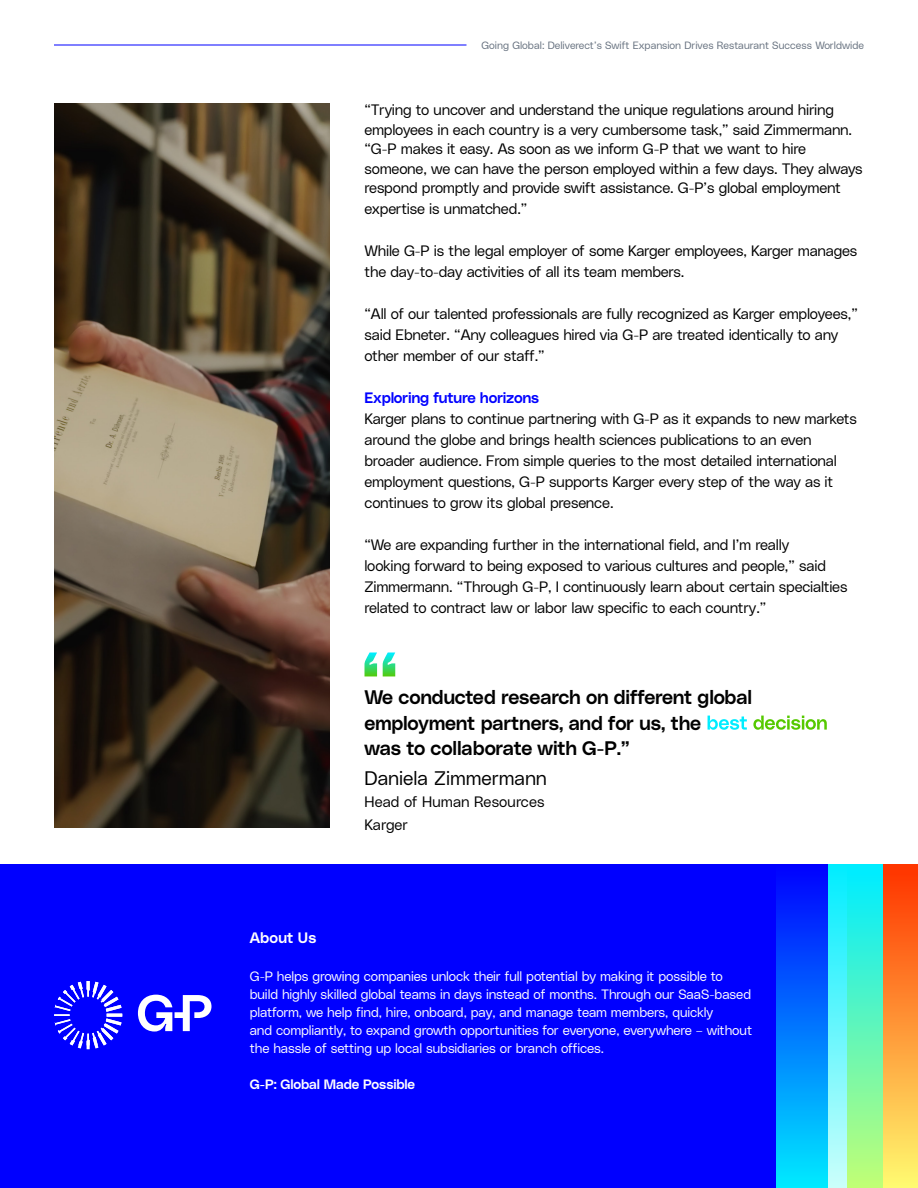
<style>
.page{position:relative;width:918px;height:1188px;background:#fff}
.page>*{position:absolute;margin:0;border:0;box-sizing:border-box;transform-origin:0 0}
.t1{font:19.5px/25.5px "GP Poly Sans Median";letter-spacing:-.01em;color:#000}
.t2{font:19.5px "GP Poly Sans Slim";color:#000}
.t3{font:15px/21px "GP Poly Sans Slim";letter-spacing:-.015em;color:#000}
.t4{font:15px "GP Poly Sans Median";letter-spacing:-.015em;color:#00f}
.t5{font:15px "GP Poly Sans Median";letter-spacing:.01em;color:#fff}
.t6{font:13.5px/18px "GP Poly Sans Slim";letter-spacing:-.01em;color:#fff}
.t7{font:13.5px "GP Poly Sans Median";letter-spacing:-.01em;color:#fff}
.t8{font:10.5px "GP Poly Sans Slim";color:#66717f}
.s1{color:#fff}
</style>
<div class="page">
<hr style="left:54px;top:45px;width:412px;height:1px;background:#00f">
<div style="left:0;top:864px;width:918px;height:324px;background:#00f"></div>
<svg style="left:54px;top:981px;width:68px;height:68px"></svg>
<svg style="left:138px;top:995px;width:74px;height:37px"></svg>
<div style="left:777px;top:864px;width:55px;height:324px;background:linear-gradient(to bottom,#00f,#00eaff)"></div>
<div style="left:828px;top:864px;width:32px;height:324px;background:linear-gradient(to bottom,#00edff,#cbfffb)"></div>
<div style="left:848px;top:864px;width:43px;height:324px;background:linear-gradient(to bottom,#00edff,#c0ff75)"></div>
<div style="left:884px;top:864px;width:34px;height:324px;background:linear-gradient(to bottom,#ff3100,#fffa71)"></div>
<img style="left:55px;top:104px;width:274px;height:724px">
<svg style="left:364px;top:652px;width:31px;height:24px"></svg>
<p class="t8" style="left:482px;top:38px;width:384px">Going Global: Deliverect’s Swift Expansion Drives Restaurant Success Worldwide</p>
<p class="t3" style="left:364px;top:100px;width:500px;line-height:19.5px">“Trying to uncover and understand the unique regulations around hiring employees in each country is a very cumbersome task,” said Zimmermann. “G-P makes it easy. As soon as we inform G-P that we want to hire someone, we can have the person employed within a few days. They always respond promptly and provide swift assistance. G-P’s global employment</p>
<p class="t3" style="left:364px;top:198px;width:164px">expertise is unmatched.”</p>
<p class="t3" style="left:364px;top:240px;width:494px">While G-P is the legal employer of some Karger employees, Karger manages the day-to-day activities of all its team members.</p>
<p class="t3" style="left:364px;top:303px;width:495px">“All of our talented professionals are fully recognized as Karger employees,” said Ebneter. “Any colleagues hired via G-P are treated identically to any other member of our staff.”</p>
<p class="t4" style="left:364px;top:387px;width:176px">Exploring future horizons</p>
<p class="t3" style="left:364px;top:408px;width:494px">Karger plans to continue partnering with G-P as it expands to new markets around the globe and brings health sciences publications to an even broader audience. From simple queries to the most detailed international employment questions, G-P supports Karger every step of the way as it continues to grow its global presence.</p>
<p class="t3" style="left:364px;top:534px;width:485px">“We are expanding further in the international field, and I’m really<br>looking forward to being exposed to various cultures and people,” said Zimmermann. “Through G-P, I continuously learn about certain specialties related to contract law or labor law specific to each country.”</p>
<p class="t5" style="left:250px;top:927px;width:68px">About Us</p>
<p class="t1" style="left:364px;top:683px;width:465px">We conducted research on different global employment partners, and for us, the <span class="s1">best decision </span>was to collaborate with G-P.”</p>
<p class="t2" style="left:364px;top:764px;width:184px">Daniela Zimmermann</p>
<p class="t3" style="left:364px;top:790px;width:182px;line-height:22.5px">Head of Human Resources<br>Karger</p>
<p class="t6" style="left:250px;top:967px;width:504px">G-P helps growing companies unlock their full potential by making it possible to build highly skilled global teams in days instead of months. Through our SaaS-based platform, we help find, hire, onboard, pay, and manage team members, quickly<br>and compliantly, to expand growth opportunities for everyone, everywhere – without the hassle of setting up local subsidiaries or branch offices.</p>
<p class="t7" style="left:250px;top:1074px;width:167px">G-P: Global Made Possible</p>
</div>
